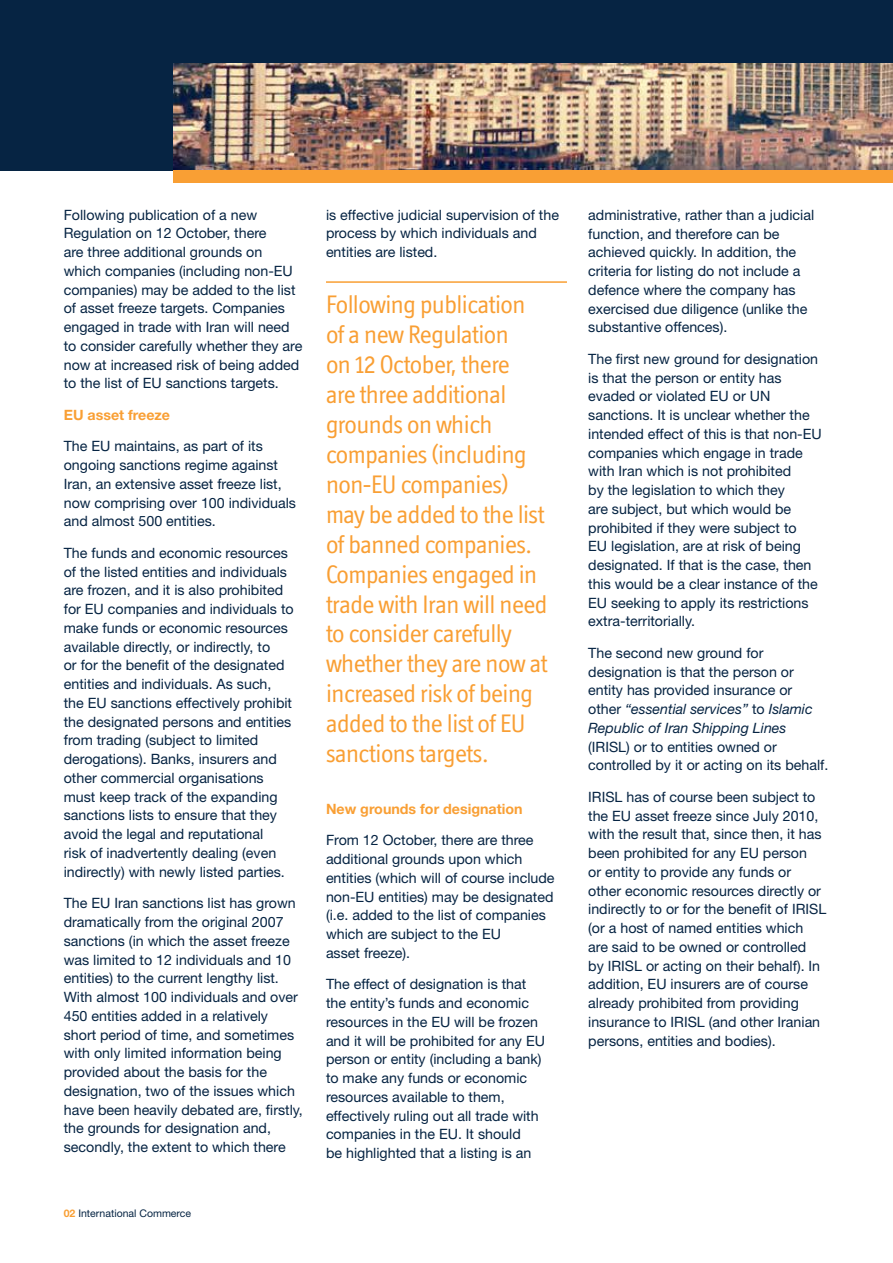
<style>
.page{position:relative;width:893px;height:1263px;background:#fff}
.page>*{position:absolute;margin:0;border:0;box-sizing:border-box;transform-origin:0 0}
.t1{font:25.5px/30px "Officina Display ITC";letter-spacing:-.02em;color:#f99f34}
.t2{font:14.25px/18.8px "Helvetica Neue";color:#062443}
.t3{font:700 14.25px "Helvetica Neue";color:#f99f34}
.t4{font:10.5px "Helvetica Neue";color:#062443}
.s1{font-weight:700;color:#f99f34}
.s2{font-style:italic}
</style>
<div class="page">
<div style="left:0;top:0;width:893px;height:170px;background:#062443"></div>
<img style="left:174px;top:64px;width:719px;height:106px">
<div style="left:174px;top:170px;width:719px;height:13px;background:#f99f34"></div>
<hr style="left:326px;top:281px;width:241px;height:2px;background:#f99f34">
<p class="t2" style="left:64px;top:205px;width:240px">Following publication of a new Regulation on 12 October, there<br>are three additional grounds on which companies (including non-EU companies) may be added to the list of asset freeze targets. Companies engaged in trade with Iran will need to consider carefully whether they are now at increased risk of being added to the list of EU sanctions targets.</p>
<p class="t3" style="left:64px;top:406px;width:108px">EU asset freeze</p>
<p class="t2" style="left:64px;top:437px;width:234px">The EU maintains, as part of its ongoing sanctions regime against<br>Iran, an extensive asset freeze list, now comprising over 100 individuals and almost 500 entities.</p>
<p class="t2" style="left:64px;top:543px;width:231px">The funds and economic resources of the listed entities and individuals are frozen, and it is also prohibited for EU companies and individuals to make funds or economic resources available directly, or indirectly, to<br>or for the benefit of the designated entities and individuals. As such, the EU sanctions effectively prohibit the designated persons and entities from trading (subject to limited derogations). Banks, insurers and other commercial organisations must keep track of the expanding sanctions lists to ensure that they avoid the legal and reputational<br>risk of inadvertently dealing (even indirectly) with newly listed parties.</p>
<p class="t2" style="left:64px;top:894px;width:241px">The EU Iran sanctions list has grown dramatically from the original 2007 sanctions (in which the asset freeze was limited to 12 individuals and 10 entities) to the current lengthy list.<br>With almost 100 individuals and over 450 entities added in a relatively short period of time, and sometimes with only limited information being provided about the basis for the designation, two of the issues which have been heavily debated are, firstly, the grounds for designation and, secondly, the extent to which there</p>
<p class="t4" style="left:64px;top:1206px;width:129px"><span class="s1">02</span> International Commerce</p>
<p class="t2" style="left:326px;top:205px;width:235px">is effective judicial supervision of the process by which individuals and entities are listed.</p>
<p class="t1" style="left:326px;top:288px;width:223px">Following publication of a new Regulation<br>on 12 October, there<br>are three additional grounds on which companies (including non-EU companies) may be added to the list of banned companies.<br>Companies engaged in trade with Iran will need to consider carefully whether they are now at increased risk of being added to the list of EU sanctions targets.</p>
<p class="t3" style="left:326px;top:800px;width:198px">New grounds for designation</p>
<p class="t2" style="left:326px;top:831px;width:230px">From 12 October, there are three additional grounds upon which entities (which will of course include non-EU entities) may be designated (i.e. added to the list of companies which are subject to the EU<br>asset freeze).</p>
<p class="t2" style="left:326px;top:975px;width:221px">The effect of designation is that the entity’s funds and economic resources in the EU will be frozen and it will be prohibited for any EU person or entity (including a bank) to make any funds or economic resources available to them, effectively ruling out all trade with companies in the EU. It should<br>be highlighted that a listing is an</p>
<p class="t2" style="left:588px;top:205px;width:227px">administrative, rather than a judicial function, and therefore can be achieved quickly. In addition, the criteria for listing do not include a defence where the company has exercised due diligence (unlike the substantive offences).</p>
<p class="t2" style="left:588px;top:349px;width:235px">The first new ground for designation is that the person or entity has evaded or violated EU or UN sanctions. It is unclear whether the intended effect of this is that non-EU companies which engage in trade with Iran which is not prohibited<br>by the legislation to which they<br>are subject, but which would be prohibited if they were subject to<br>EU legislation, are at risk of being designated. If that is the case, then this would be a clear instance of the EU seeking to apply its restrictions extra-territorially.</p>
<p class="t2" style="left:588px;top:643px;width:226px">The second new ground for designation is that the person or entity has provided insurance or other <span class="s2">“essential services”</span> to <span class="s2">Islamic<br>Republic of Iran Shipping Lines</span></p>
<p class="t2" style="left:588px;top:737px;width:242px">(IRISL) or to entities owned or controlled by it or acting on its behalf.</p>
<p class="t2" style="left:588px;top:787px;width:240px">IRISL has of course been subject to the EU asset freeze since July 2010, with the result that, since then, it has been prohibited for any EU person<br>or entity to provide any funds or other economic resources directly or indirectly to or for the benefit of IRISL (or a host of named entities which are said to be owned or controlled<br>by IRISL or acting on their behalf). In addition, EU insurers are of course already prohibited from providing insurance to IRISL (and other Iranian persons, entities and bodies).</p>
</div>
